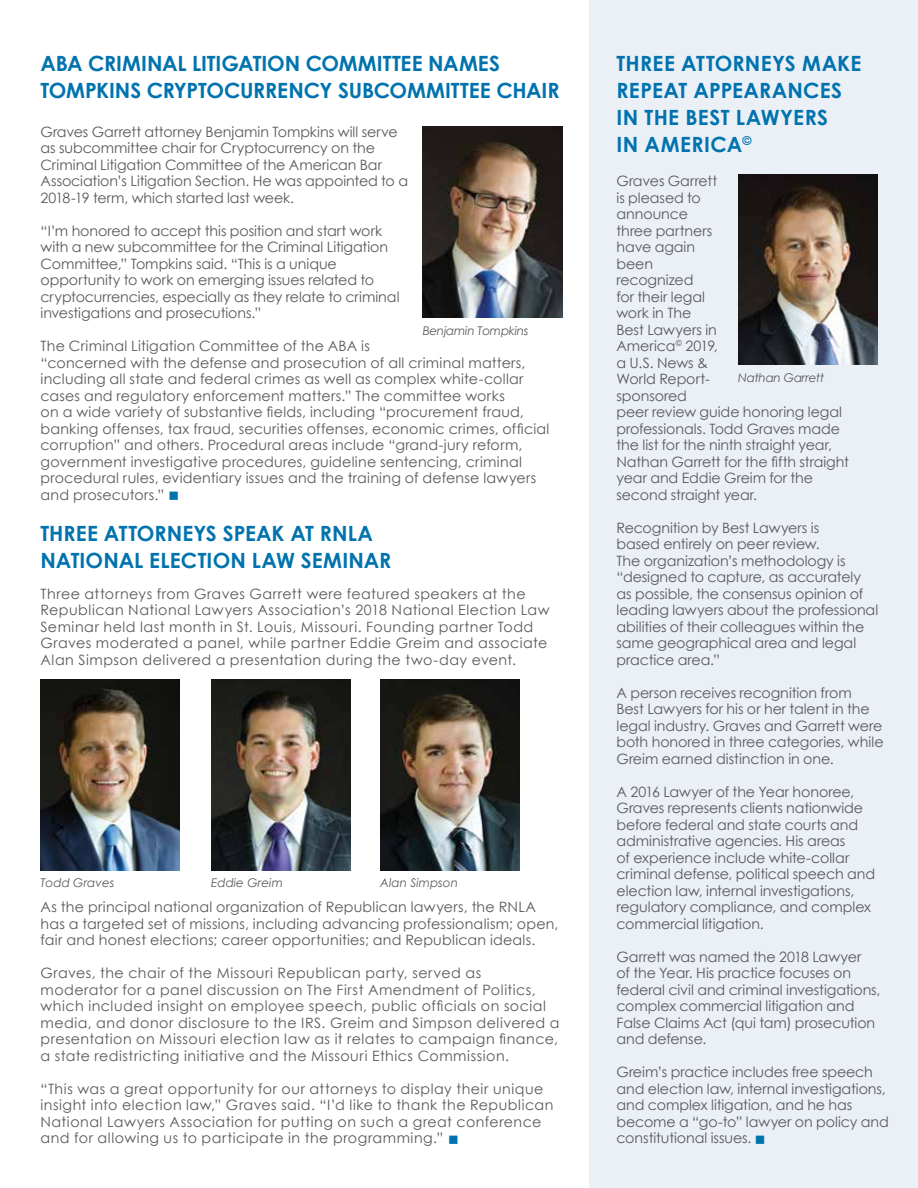
<style>
.page{position:relative;width:918px;height:1188px;background:#fff}
.page>*{position:absolute;margin:0;border:0;box-sizing:border-box;transform-origin:0 0}
.t1{font:700 21px/27px "Century Gothic";color:#0073ae}
.t2{font:14.25px/16.5px "Century Gothic";letter-spacing:.005em;color:#58595b}
.t3{font:14.25px/16.5px "Century Gothic";letter-spacing:.035em;color:#58595b}
.t4{font:italic 12px "Century Gothic";letter-spacing:-.01em;color:#58595b}
.s1{color:#0073ae}
</style>
<div class="page">
<div style="left:590px;top:0;width:328px;height:1188px;background:#ebf0f7"></div>
<img style="left:423px;top:127px;width:139px;height:190px">
<img style="left:40px;top:679px;width:140px;height:191px">
<img style="left:211px;top:679px;width:139px;height:191px">
<img style="left:380px;top:679px;width:140px;height:191px">
<img style="left:738px;top:174px;width:140px;height:191px">
<h1 class="t1" style="left:40px;top:50px;width:521px">ABA CRIMINAL LITIGATION COMMITTEE NAMES<br>TOMPKINS CRYPTOCURRENCY SUBCOMMITTEE CHAIR</h1>
<p class="t2" style="left:40px;top:123px;width:369px">Graves Garrett attorney Benjamin Tompkins will serve as subcommittee chair for Cryptocurrency on the Criminal Litigation Committee of the American Bar Association’s Litigation Section. He was appointed to a 2018-19 term, which started last week.</p>
<p class="t2" style="left:40px;top:222px;width:361px">“I’m honored to accept this position and start work with a new subcommittee for the Criminal Litigation Committee,” Tompkins said. “This is a unique opportunity to work on emerging issues related to cryptocurrencies, especially as they relate to criminal investigations and prosecutions.”</p>
<p class="t2" style="left:40px;top:337px;width:510px">The Criminal Litigation Committee of the ABA is<br>“concerned with the defense and prosecution of all criminal matters, including all state and federal crimes as well as complex white-collar cases and regulatory enforcement matters.” The committee works<br>on a wide variety of substantive fields, including “procurement fraud, banking offenses, tax fraud, securities offenses, economic crimes, official corruption” and others. Procedural areas include “grand-jury reform, government investigative procedures, guideline sentencing, criminal procedural rules, evidentiary issues and the training of defense lawyers and prosecutors.” <span class="s1">■</span></p>
<h1 class="t1" style="left:40px;top:519px;width:352px">THREE ATTORNEYS SPEAK AT RNLA<br>NATIONAL ELECTION LAW SEMINAR</h1>
<p class="t3" style="left:40px;top:585px;width:511px">Three attorneys from Graves Garrett were featured speakers at the Republican National Lawyers Association’s 2018 National Election Law Seminar held last month in St. Louis, Missouri. Founding partner Todd Graves moderated a panel, while partner Eddie Greim and associate Alan Simpson delivered a presentation during the two-day event.</p>
<p class="t4" style="left:423px;top:323px;width:107px">Benjamin Tompkins</p>
<p class="t4" style="left:40px;top:876px;width:76px">Todd Graves</p>
<p class="t4" style="left:211px;top:876px;width:73px">Eddie Greim</p>
<p class="t4" style="left:380px;top:876px;width:79px">Alan Simpson</p>
<p class="t2" style="left:40px;top:898px;width:519px">As the principal national organization of Republican lawyers, the RNLA has a targeted set of missions, including advancing professionalism; open, fair and honest elections; career opportunities; and Republican ideals.</p>
<p class="t3" style="left:40px;top:964px;width:520px">Graves, the chair of the Missouri Republican party, served as moderator for a panel discussion on The First Amendment of Politics, which included insight on employee speech, public officials on social media, and donor disclosure to the IRS. Greim and Simpson delivered a presentation on Missouri election law as it relates to campaign finance, a state redistricting initiative and the Missouri Ethics Commission.</p>
<p class="t3" style="left:40px;top:1080px;width:514px">“This was a great opportunity for our attorneys to display their unique insight into election law,” Graves said. “I’d like to thank the Republican National Lawyers Association for putting on such a great conference and for allowing us to participate in the programming.” <span class="s1">■</span></p>
<h1 class="t1" style="left:616px;top:50px;width:246px">THREE ATTORNEYS MAKE<br>REPEAT APPEARANCES<br>IN THE BEST LAWYERS<br>IN AMERICA<sup>©</sup></h1>
<p class="t2" style="left:616px;top:172px;width:234px">Graves Garrett<br>is pleased to<br>announce<br>three partners<br>have again<br>been<br>recognized<br>for their legal<br>work in The<br>Best Lawyers in<br>America<sup>©</sup> 2019,<br>a U.S. News &amp;<br>World Report-<br>sponsored<br>peer review guide honoring legal professionals. Todd Graves made the list for the ninth straight year,<br>Nathan Garrett for the fifth straight year and Eddie Greim for the second straight year.</p>
<p class="t2" style="left:616px;top:519px;width:263px">Recognition by Best Lawyers is<br>based entirely on peer review.<br>The organization’s methodology is “designed to capture, as accurately as possible, the consensus opinion of leading lawyers about the professional abilities of their colleagues within the same geographical area and legal practice area.”</p>
<p class="t2" style="left:616px;top:684px;width:269px">A person receives recognition from<br>Best Lawyers for his or her talent in the legal industry. Graves and Garrett were both honored in three categories, while Greim earned distinction in one.</p>
<p class="t2" style="left:616px;top:783px;width:260px">A 2016 Lawyer of the Year honoree, Graves represents clients nationwide before federal and state courts and administrative agencies. His areas<br>of experience include white-collar criminal defense, political speech and election law, internal investigations, regulatory compliance, and complex commercial litigation.</p>
<p class="t2" style="left:616px;top:948px;width:266px">Garrett was named the 2018 Lawyer<br>of the Year. His practice focuses on federal civil and criminal investigations, complex commercial litigation and False Claims Act (qui tam) prosecution and defense.</p>
<p class="t2" style="left:616px;top:1063px;width:274px">Greim’s practice includes free speech and election law, internal investigations, and complex litigation, and he has become a “go-to” lawyer on policy and constitutional issues. <span class="s1">■</span></p>
<p class="t4" style="left:738px;top:370px;width:88px">Nathan Garrett</p>
</div>
